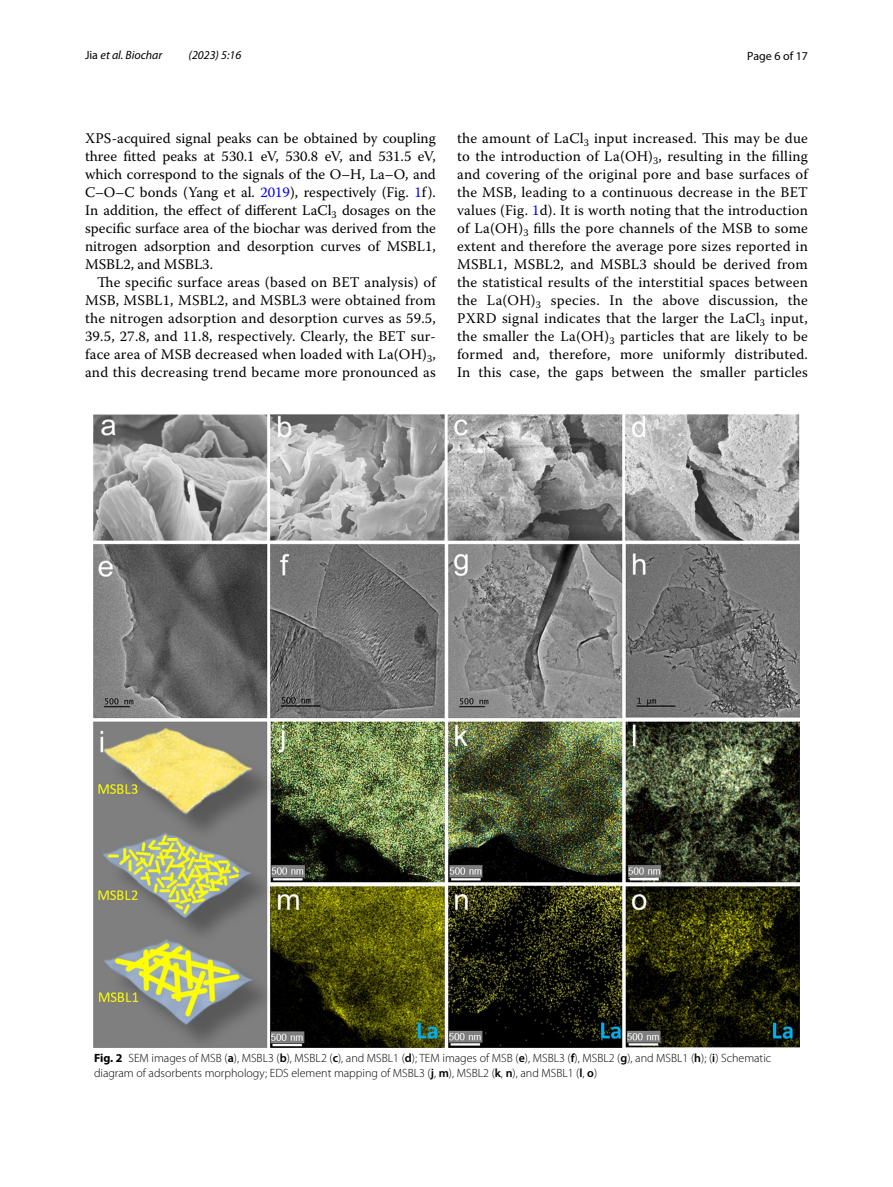
<style>
.page{position:relative;width:893px;height:1187px;background:#fff}
.page>*{position:absolute;margin:0;border:0;box-sizing:border-box;transform-origin:0 0}
.t1{font:14.7px/18px "Warnock Pro";letter-spacing:.015em;color:#000;text-align:justify}
.t2{font:300 12px/15px "Myriad Pro";color:#000}
.t3{font:italic 12px "Myriad Pro";color:#000}
.t4{font:12px "Myriad Pro";color:#000}
.s1{font-style:normal}
.s2{color:#00f}
.s3{font-weight:700}
.s4{font-weight:600}
</style>
<div class="page">
<img style="left:94px;top:414px;width:705px;height:632px">
<p class="t3" style="left:85px;top:48px;width:79px"><span class="s1">Jia</span> et al. Biochar</p>
<p class="t3" style="left:189px;top:48px;width:54px">(2023) 5:16</p>
<p class="t4" style="left:747px;top:48px;width:62px">Page 6 of 17</p>
<p class="t1" style="left:85px;top:128px;width:352px">XPS-acquired signal peaks can be obtained by coupling three fitted peaks at 530.1 eV, 530.8 eV, and 531.5 eV, which correspond to the signals of the O–H, La–O, and C–O–C bonds (Yang et al. <span class="s2">2019</span>), respectively (Fig. <span class="s2">1</span>f).<br>In addition, the effect of different LaCl<sub>3</sub> dosages on the specific surface area of the biochar was derived from the nitrogen adsorption and desorption curves of MSBL1, MSBL2, and MSBL3.</p>
<p class="t1" style="left:85px;top:272px;width:352px;text-indent:12px">The specific surface areas (based on BET analysis) of MSB, MSBL1, MSBL2, and MSBL3 were obtained from the nitrogen adsorption and desorption curves as 59.5, 39.5, 27.8, and 11.8, respectively. Clearly, the BET sur&shy;face area of MSB decreased when loaded with La(OH)<sub>3</sub>, and this decreasing trend became more pronounced as</p>
<p class="t1" style="left:457px;top:128px;width:352px">the amount of LaCl<sub>3</sub> input increased. This may be due to the introduction of La(OH)<sub>3</sub>, resulting in the filling and covering of the original pore and base surfaces of the MSB, leading to a continuous decrease in the BET values (Fig. <span class="s2">1</span>d). It is worth noting that the introduction of La(OH)<sub>3</sub> fills the pore channels of the MSB to some extent and therefore the average pore sizes reported in MSBL1, MSBL2, and MSBL3 should be derived from the statistical results of the interstitial spaces between the La(OH)<sub>3</sub> species. In the above discussion, the PXRD signal indicates that the larger the LaCl<sub>3</sub> input, the smaller the La(OH)<sub>3</sub> particles that are likely to be formed and, therefore, more uniformly distributed.<br>In this case, the gaps between the smaller particles</p>
<p class="t2" style="left:94px;top:1050px;width:679px"><span class="s3">Fig. 2</span> SEM images of MSB (<span class="s4">a</span>), MSBL3 (<span class="s4">b</span>), MSBL2 (<span class="s4">c</span>), and MSBL1 (<span class="s4">d</span>); TEM images of MSB (<span class="s4">e</span>), MSBL3 (<span class="s4">f</span>), MSBL2 (<span class="s4">g</span>), and MSBL1 (<span class="s4">h</span>); (<span class="s4">i</span>) Schematic diagram of adsorbents morphology; EDS element mapping of MSBL3 (<span class="s4">j</span>, <span class="s4">m</span>), MSBL2 (<span class="s4">k</span>, <span class="s4">n</span>), and MSBL1 (<span class="s4">l</span>, <span class="s4">o</span>)</p>
</div>
